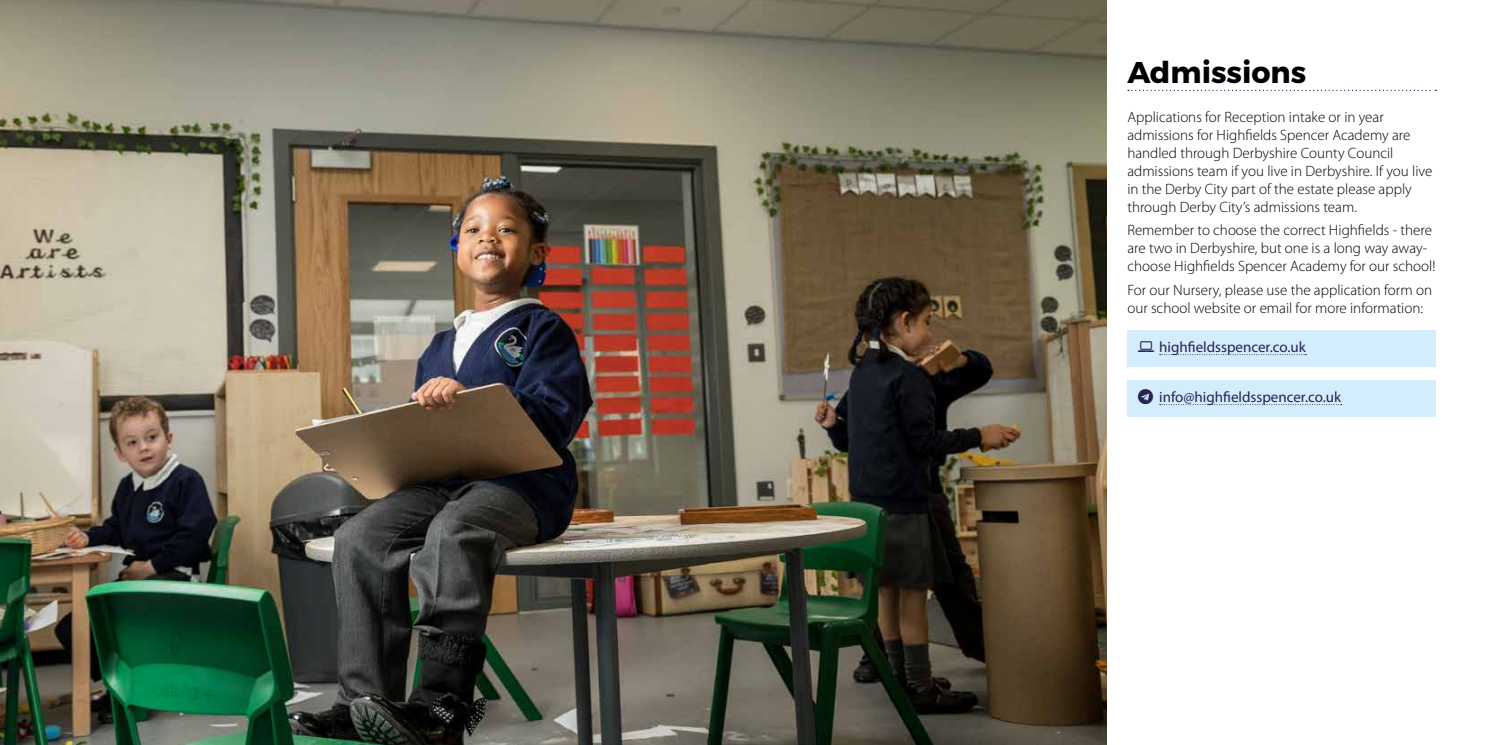
<style>
.page{position:relative;width:1489px;height:745px;background:#fff}
.page>*{position:absolute;margin:0;border:0;box-sizing:border-box;transform-origin:0 0}
.t1{font:700 30px "Montserrat";color:#000}
.t2{font:300 15px/18px "Myriad Pro";color:#000}
.t3{font:15px "Myriad Pro";color:#272154}
</style>
<div class="page">
<img style="left:0;top:0;width:1106px;height:744px">
<svg style="left:1127px;top:90px;width:308px;height:1px"></svg>
<div style="left:1127px;top:330px;width:308px;height:36px;background:#d4edfc"></div>
<svg style="left:1159px;top:354px;width:147px;height:1px"></svg>
<div style="left:1127px;top:380px;width:308px;height:36px;background:#d4edfc"></div>
<svg style="left:1159px;top:404px;width:182px;height:1px"></svg>
<h1 class="t1" style="left:1127px;top:53px;width:180px">Admissions</h1>
<p class="t2" style="left:1127px;top:108px;width:306px">Applications for Reception intake or in year admissions for Highfields Spencer Academy are handled through Derbyshire County Council admissions team if you live in Derbyshire. If you live in the Derby City part of the estate please apply through Derby City’s admissions team.</p>
<p class="t2" style="left:1127px;top:221px;width:310px">Remember to choose the correct Highfields - there are two in Derbyshire, but one is a long way away&shy;choose Highfields Spencer Academy for our school!</p>
<p class="t2" style="left:1127px;top:281px;width:306px">For our Nursery, please use the application form on our school website or email for more information:</p>
<p class="t3" style="left:1159px;top:337px;width:148px">highfieldsspencer.co.uk</p>
<p class="t3" style="left:1159px;top:387px;width:183px">info@highfieldsspencer.co.uk</p>
</div>
